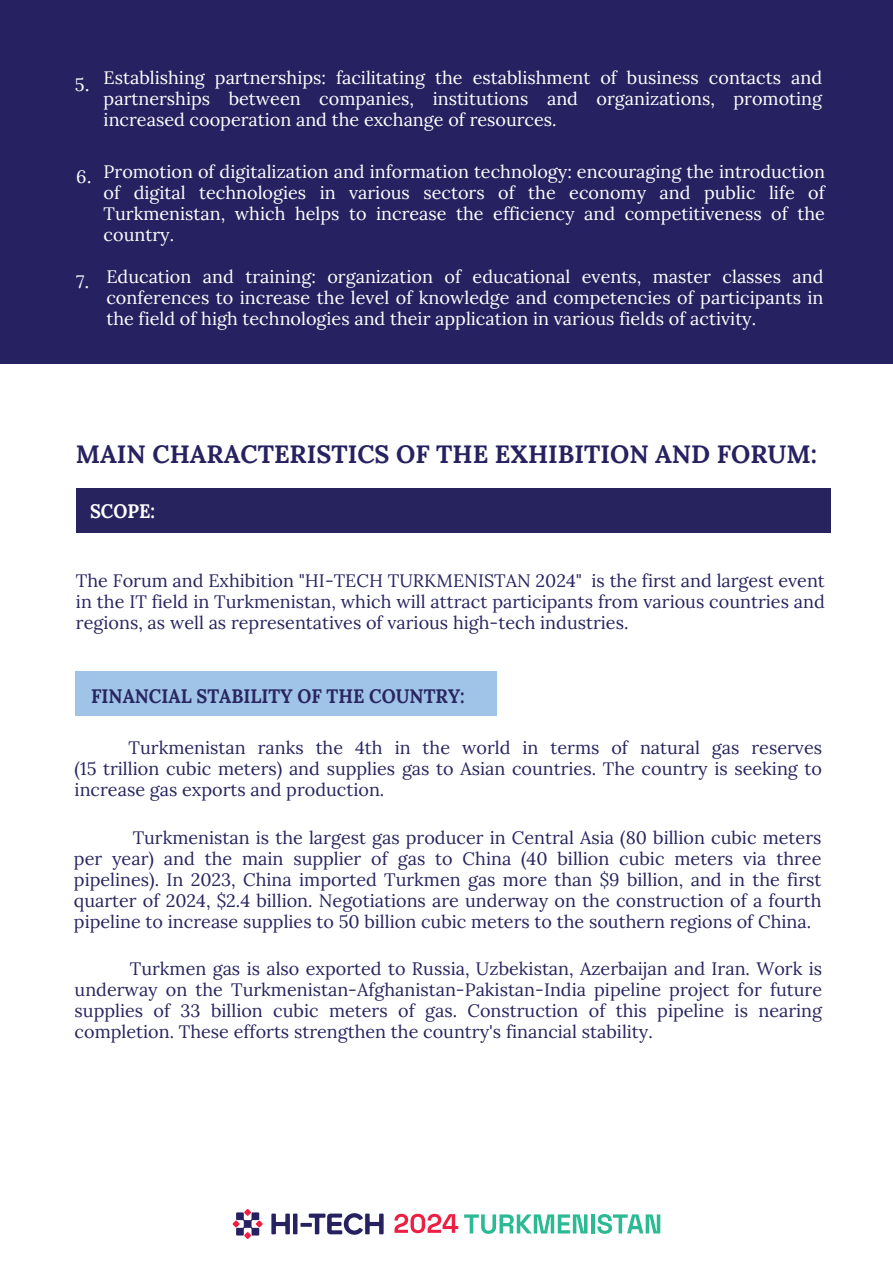
<style>
.page{position:relative;width:893px;height:1263px;background:#fff}
.page>*{position:absolute;margin:0;border:0;box-sizing:border-box;transform-origin:0 0}
.t1{font:700 25.05px "Lora";color:#262261}
.t2{font:700 19.5px "Lora";color:#282561;scale:.93 1}
.t3{font:700 19.5px "Lora";color:#fff;scale:.93 1}
.t4{font:18px/21px "Lora";color:#282561;text-align:justify}
.t5{font:18px/21px "Lora";color:#fff;text-align:justify}
.s1{font-family:"IBM Plex Sans"}
</style>
<div class="page">
<div style="left:0;top:0;width:893px;height:363px;background:#262261"></div>
<div style="left:77px;top:489px;width:754px;height:44px;background:#27235f"></div>
<div style="left:244px;top:1232px;width:7px;height:7px;background:#ed2043;border-radius:3px"></div>
<svg style="left:256px;top:1220px;width:7px;height:7px"></svg>
<svg style="left:244px;top:1209px;width:7px;height:7px"></svg>
<div style="left:233px;top:1220px;width:7px;height:7px;background:#ed2043;border-radius:3px"></div>
<svg style="left:236px;top:1212px;width:23px;height:23px"></svg>
<svg style="left:271px;top:1213px;width:19px;height:21px"></svg>
<hr style="left:293px;top:1213px;width:4px;height:21px;background:#262261">
<svg style="left:300px;top:1223px;width:12px;height:4px"></svg>
<svg style="left:309px;top:1213px;width:75px;height:22px"></svg>
<svg style="left:394px;top:1214px;width:64px;height:19px"></svg>
<svg style="left:464px;top:1214px;width:123px;height:20px"></svg>
<hr style="left:591px;top:1214px;width:4px;height:19px;background:#2cba94">
<svg style="left:597px;top:1214px;width:63px;height:20px"></svg>
<div style="left:76px;top:672px;width:421px;height:44px;background:#a0c4e7"></div>
<p class="t5" style="left:75px;top:73px;width:16px">5<span class="s1">.</span></p>
<p class="t5" style="left:76px;top:165px;width:17px">6<span class="s1">.</span></p>
<p class="t5" style="left:76px;top:270px;width:15px">7<span class="s1">.</span></p>
<p class="t5" style="left:104px;top:66px;width:720px">Establishing partnerships: facilitating the establishment of business contacts and partnerships between companies, institutions and organizations, promoting increased cooperation and the exchange of resources.</p>
<p class="t5" style="left:104px;top:159px;width:723px">Promotion of digitalization and information technology: encouraging the introduction of digital technologies in various sectors of the economy and public life of Turkmenistan, which helps to increase the efficiency and competitiveness of the country.</p>
<p class="t5" style="left:106px;top:264px;width:719px">Education and training: organization of educational events, master classes and conferences to increase the level of knowledge and competencies of participants in the field of high technologies and their application in various fields of activity.</p>
<h1 class="t1" style="left:76px;top:434px;width:743px">MAIN CHARACTERISTICS OF THE EXHIBITION AND FORUM:</h1>
<p class="t3" style="left:90px;top:494px;width:71px">SCOPE:</p>
<p class="t4" style="left:76px;top:569px;width:750px">The Forum and Exhibition "HI-TECH TURKMENISTAN 2024" is the first and largest event in the IT field in Turkmenistan, which will attract participants from various countries and regions, as well as representatives of various high-tech industries.</p>
<p class="t2" style="left:91px;top:680px;width:403px">FINANCIAL STABILITY OF THE COUNTRY:</p>
<p class="t4" style="left:75px;top:736px;width:749px;text-indent:54px">Turkmenistan ranks the 4th in the world in terms of natural gas reserves (15 trillion cubic meters) and supplies gas to Asian countries. The country is seeking to increase gas exports and production.</p>
<p class="t4" style="left:74px;top:826px;width:749px;text-indent:59px">Turkmenistan is the largest gas producer in Central Asia (80 billion cubic meters per year) and the main supplier of gas to China (40 billion cubic meters via three pipelines). In 2023, China imported Turkmen gas more than $9 billion, and in the first quarter of 2024, $2.4 billion. Negotiations are underway on the construction of a fourth pipeline to increase supplies to 50 billion cubic meters to the southern regions of China.</p>
<p class="t4" style="left:75px;top:957px;width:749px;text-indent:55px">Turkmen gas is also exported to Russia, Uzbekistan, Azerbaijan and Iran. Work is underway on the Turkmenistan-Afghanistan-Pakistan-India pipeline project for future supplies of 33 billion cubic meters of gas. Construction of this pipeline is nearing completion. These efforts strengthen the country's financial stability.</p>
</div>
